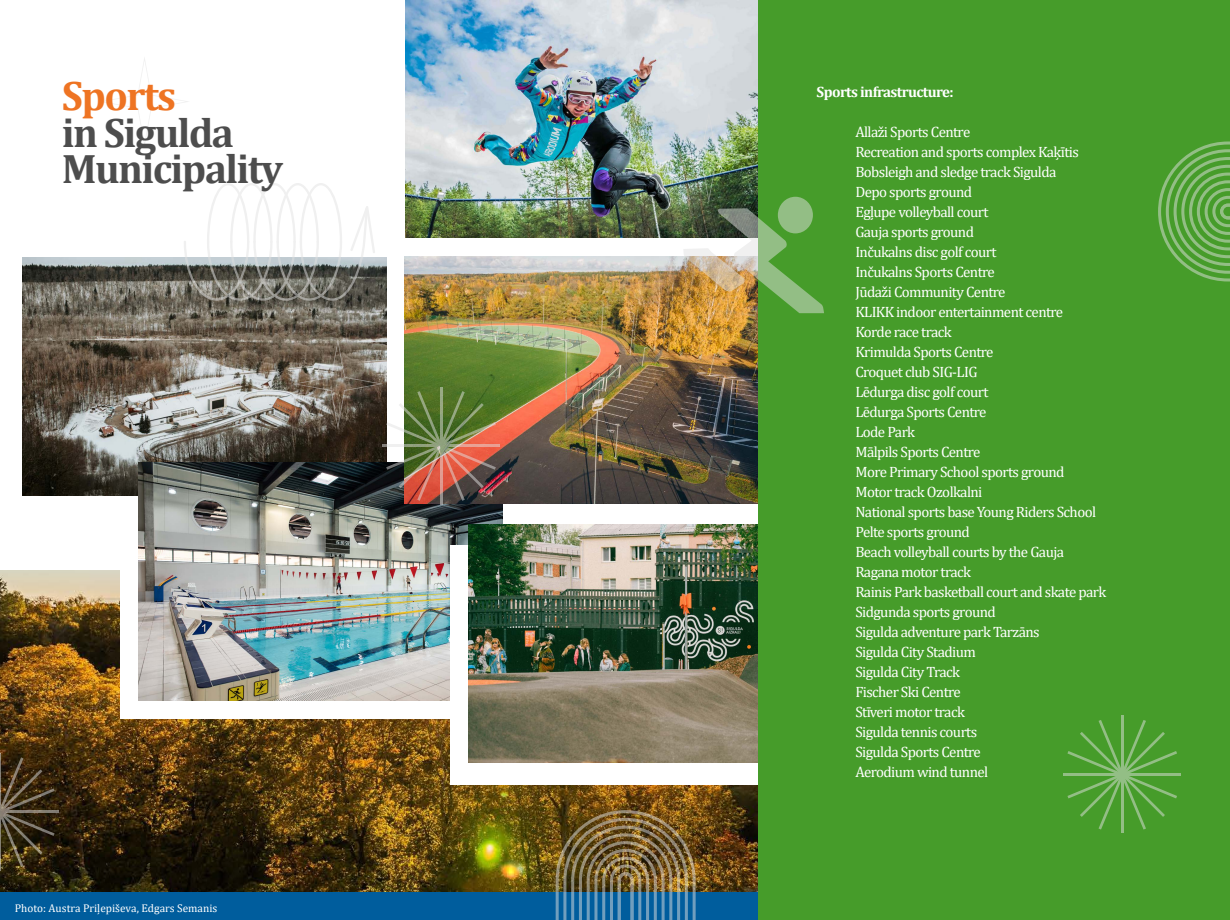
<style>
.page{position:relative;width:1230px;height:920px;background:#fff}
.page>*{position:absolute;margin:0;border:0;box-sizing:border-box;transform-origin:0 0}
.t1{font:700 41.38px/36.2px "Cambria";letter-spacing:-.04em;color:#4d4d4d}
.t2{font:700 41.38px "Cambria";letter-spacing:-.04em;color:#ee7423}
.t3{font:15px/20px "Cambria";letter-spacing:-.04em;color:#fff}
.t4{font:700 15px "Cambria";letter-spacing:-.04em;color:#fff}
.t5{font:11.25px "Cambria";color:#fff}
</style>
<div class="page">
<img style="left:0;top:571px;width:759px;height:321px">
<div style="left:0;top:892px;width:1230px;height:28px;background:#005d9d"></div>
<div style="left:120px;top:479px;width:342px;height:240px;background:#fff"></div>
<img style="left:22px;top:257px;width:364px;height:238px">
<img style="left:138px;top:463px;width:364px;height:237px">
<img style="left:404px;top:256px;width:355px;height:248px">
<div style="left:450px;top:545px;width:342px;height:240px;background:#fff"></div>
<img style="left:468px;top:525px;width:291px;height:237px">
<img style="left:406px;top:0;width:353px;height:238px">
<div style="left:759px;top:0;width:471px;height:920px;background:#469c2a"></div>
<svg style="left:184px;top:183px;width:191px;height:118px"></svg>
<img style="left:556px;top:810px;width:140px;height:110px">
<svg style="left:1158px;top:142px;width:72px;height:140px"></svg>
<svg style="left:101px;top:58px;width:87px;height:87px"></svg>
<hr style="left:0;top:753px;width:1px;height:118px;background:#e1e1e1">
<hr style="left:0;top:811px;width:59px;height:2px;background:#e1e1e1">
<svg style="left:0;top:757px;width:55px;height:110px"></svg>
<hr style="left:1121px;top:716px;width:3px;height:117px;background:#e1e1e1">
<hr style="left:1064px;top:773px;width:117px;height:3px;background:#e1e1e1">
<svg style="left:1067px;top:720px;width:110px;height:110px"></svg>
<hr style="left:440px;top:387px;width:3px;height:117px;background:#e1e1e1">
<hr style="left:382px;top:444px;width:118px;height:3px;background:#e1e1e1">
<img style="left:292px;top:338px;width:204px;height:163px">
<img style="left:663px;top:112px;width:161px;height:201px">
<h1 class="t2" style="left:62px;top:67px;width:116px">Sports</h1>
<h1 class="t1" style="left:62px;top:113px;width:223px">in Sigulda<br>Municipality</h1>
<p class="t5" style="left:15px;top:901px;width:204px">Photo: Austra Priļepiševa, Edgars Semanis</p>
<p class="t4" style="left:817px;top:81px;width:139px">Sports infrastructure:</p>
<p class="t3" style="left:855px;top:122px;width:252px">Allaži Sports Centre<br>Recreation and sports complex Kaķītis<br>Bobsleigh and sledge track Sigulda<br>Depo sports ground<br>Egļupe volleyball court<br>Gauja sports ground<br>Inčukalns disc golf court<br>Inčukalns Sports Centre<br>Jūdaži Community Centre<br>KLIKK indoor entertainment centre<br>Korde race track<br>Krimulda Sports Centre<br>Croquet club SIG-LIG<br>Lēdurga disc golf court<br>Lēdurga Sports Centre<br>Lode Park<br>Mālpils Sports Centre<br>More Primary School sports ground<br>Motor track Ozolkalni<br>National sports base Young Riders School<br>Pelte sports ground<br>Beach volleyball courts by the Gauja<br>Ragana motor track<br>Rainis Park basketball court and skate park<br>Sidgunda sports ground<br>Sigulda adventure park Tarzāns<br>Sigulda City Stadium<br>Sigulda City Track<br>Fischer Ski Centre<br>Stīveri motor track<br>Sigulda tennis courts<br>Sigulda Sports Centre<br>Aerodium wind tunnel</p>
</div>
